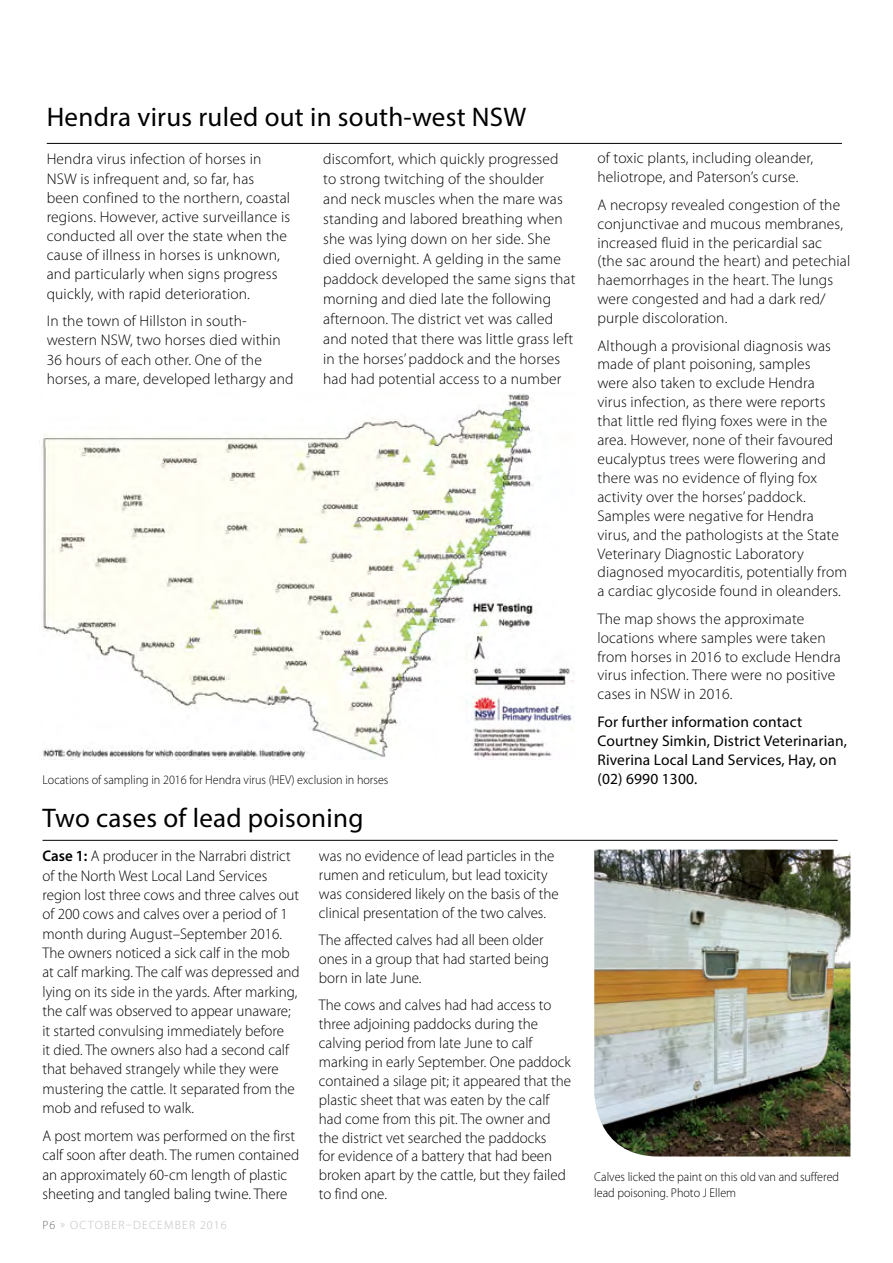
<style>
.page{position:relative;width:893px;height:1263px;background:#fff}
.page>*{position:absolute;margin:0;border:0;box-sizing:border-box;transform-origin:0 0}
.H1{font:27px "Myriad Pro";letter-spacing:.01em;color:#000}
.text{font:300 15.45px/18.9px "Myriad Pro";letter-spacing:.01em;color:#000}
.text_contact{font:15.45px/18.9px "Myriad Pro";letter-spacing:.01em;color:#000}
.t1{font:300 12.75px/15.3px "Myriad Pro";color:#000;scale:.95 1}
.t2{font:300 12px "Myriad Pro";letter-spacing:.11em;color:#bcbec0}
.s1{font-weight:600}
.s2{color:#6d6e71}
</style>
<div class="page">
<hr style="left:47px;top:143px;width:795px;height:1px;background:#000">
<img style="left:39px;top:393px;width:535px;height:366px">
<hr style="left:43px;top:840px;width:795px;height:1px;background:#000">
<img style="left:594px;top:849px;width:256px;height:307px">
<p class="H1" style="left:47px;top:100px;width:481px">Hendra virus ruled out in south-west NSW</p>
<p class="text" style="left:47px;top:150px;width:245px">Hendra virus infection of horses in NSW is infrequent and, so far, has been confined to the northern, coastal regions. However, active surveillance is conducted all over the state when the cause of illness in horses is unknown, and particularly when signs progress quickly, with rapid deterioration.</p>
<p class="text" style="left:47px;top:311px;width:248px">In the town of Hillston in south&shy;western NSW, two horses died within 36 hours of each other. One of the horses, a mare, developed lethargy and</p>
<p class="text" style="left:323px;top:149px;width:254px;line-height:20px">discomfort, which quickly progressed<br>to strong twitching of the shoulder<br>and neck muscles when the mare was standing and labored breathing when she was lying down on her side. She died overnight. A gelding in the same paddock developed the same signs that morning and died late the following afternoon. The district vet was called and noted that there was little grass left in the horses’ paddock and the horses had had potential access to a number</p>
<p class="text" style="left:597px;top:149px;width:217px">of toxic plants, including oleander, heliotrope, and Paterson’s curse.</p>
<p class="text" style="left:597px;top:195px;width:254px">A necropsy revealed congestion of the conjunctivae and mucous membranes, increased fluid in the pericardial sac (the sac around the heart) and petechial haemorrhages in the heart. The lungs were congested and had a dark red/ purple discoloration.</p>
<p class="text" style="left:597px;top:336px;width:251px">Although a provisional diagnosis was made of plant poisoning, samples<br>were also taken to exclude Hendra virus infection, as there were reports that little red flying foxes were in the area. However, none of their favoured eucalyptus trees were flowering and there was no evidence of flying fox activity over the horses’ paddock.<br>Samples were negative for Hendra virus, and the pathologists at the State Veterinary Diagnostic Laboratory diagnosed myocarditis, potentially from a cardiac glycoside found in oleanders.</p>
<p class="text" style="left:597px;top:609px;width:245px">The map shows the approximate locations where samples were taken from horses in 2016 to exclude Hendra virus infection. There were no positive cases in NSW in 2016.</p>
<p class="text_contact" style="left:597px;top:712px;width:251px">For further information contact<br>Courtney Simkin, District Veterinarian,<br>Riverina Local Land Services, Hay, on (02) 6990 1300.</p>
<p class="t1" style="left:43px;top:771px;width:366px">Locations of sampling in 2016 for Hendra virus (HEV) exclusion in horses</p>
<p class="H1" style="left:43px;top:802px;width:322px">Two cases of lead poisoning</p>
<p class="text" style="left:43px;top:846px;width:259px;line-height:19.4px"><span class="s1">Case 1:</span> A producer in the Narrabri district of the North West Local Land Services region lost three cows and three calves out of 200 cows and calves over a period of 1 month during August–September 2016.<br>The owners noticed a sick calf in the mob at calf marking. The calf was depressed and lying on its side in the yards. After marking, the calf was observed to appear unaware; it started convulsing immediately before<br>it died. The owners also had a second calf that behaved strangely while they were mustering the cattle. It separated from the mob and refused to walk.</p>
<p class="text" style="left:43px;top:1126px;width:258px;line-height:19.4px">A post mortem was performed on the first calf soon after death. The rumen contained an approximately 60-cm length of plastic sheeting and tangled baling twine. There</p>
<p class="text" style="left:319px;top:846px;width:241px">was no evidence of lead particles in the rumen and reticulum, but lead toxicity was considered likely on the basis of the clinical presentation of the two calves.</p>
<p class="text" style="left:319px;top:930px;width:232px">The affected calves had all been older ones in a group that had started being born in late June.</p>
<p class="text" style="left:319px;top:995px;width:254px">The cows and calves had had access to three adjoining paddocks during the calving period from late June to calf marking in early September. One paddock contained a silage pit; it appeared that the plastic sheet that was eaten by the calf had come from this pit. The owner and the district vet searched the paddocks<br>for evidence of a battery that had been broken apart by the cattle, but they failed to find one.</p>
<p class="t2" style="left:43px;top:1218px;width:186px"><span class="s2">P6</span> » OCTOBER–DECEMBER 2016</p>
<p class="t1" style="left:594px;top:1169px;width:259px">Calves licked the paint on this old van and suffered lead poisoning. Photo J Ellem</p>
</div>
